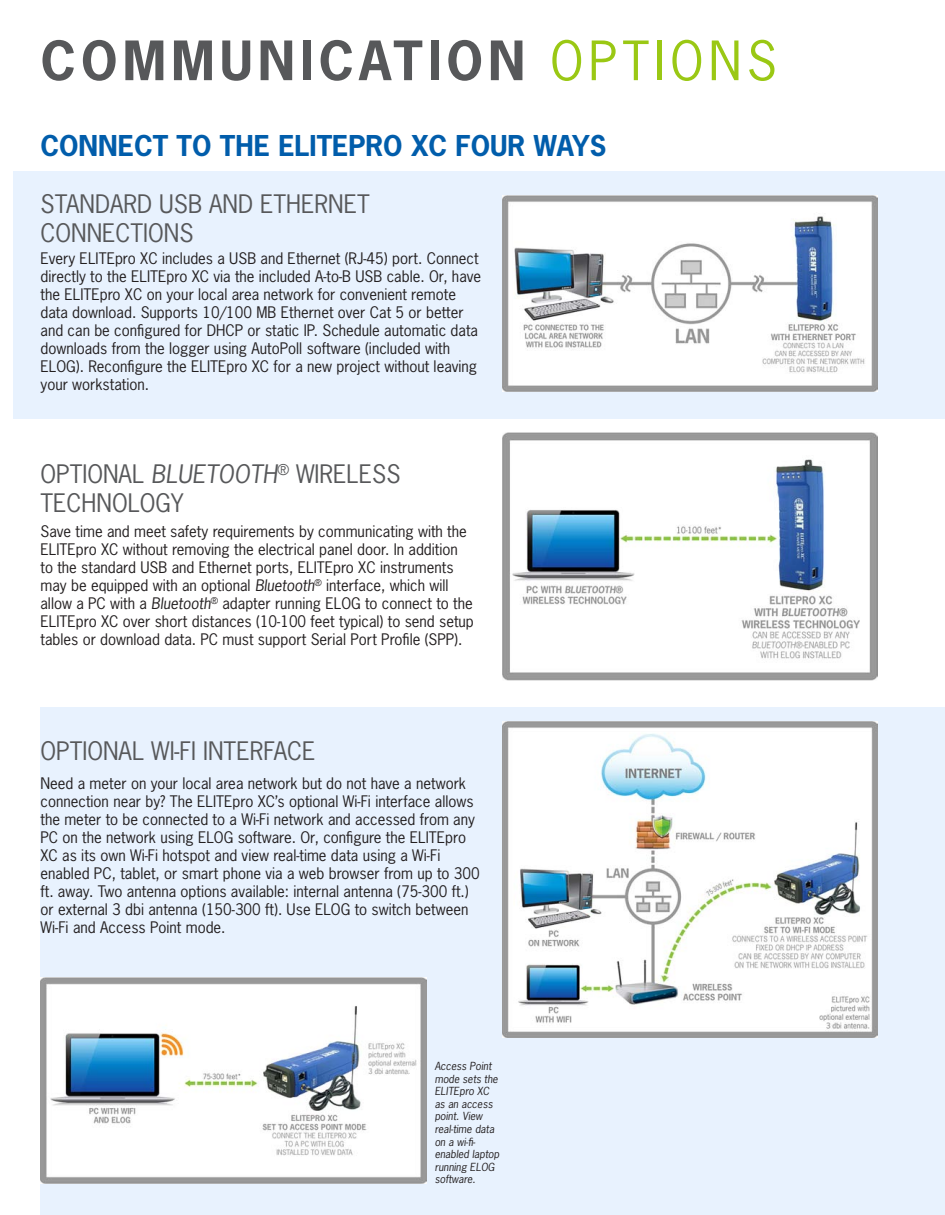
<style>
.page{position:relative;width:945px;height:1215px;background:#fff}
.page>*{position:absolute;margin:0;border:0;box-sizing:border-box;transform-origin:0 0}
.t1{font:700 51px "News Gothic Std";letter-spacing:.1em;color:#57585a}
.t2{font:700 27px "News Gothic Std";color:#015dab}
.t3{font:24px/28.8px "News Gothic Std";color:#57585a}
.t4{font:15px/18px "News Gothic Std";color:#231f20}
.t5{font:italic 10.5px/12.6px "News Gothic Std";color:#231f20}
.s1{font-weight:400;color:#9ac814}
.s2{font-style:italic}
</style>
<div class="page">
<div style="left:40px;top:707px;width:905px;height:508px;background:#e8f2fe"></div>
<div style="left:14px;top:171px;width:931px;height:247px;background:#e8f2fe"></div>
<img style="left:502px;top:196px;width:376px;height:196px">
<img style="left:502px;top:433px;width:376px;height:248px">
<img style="left:502px;top:721px;width:376px;height:317px">
<img style="left:40px;top:978px;width:386px;height:206px">
<p class="t1" style="left:40px;top:27px;width:738px">COMMUNICATION <span class="s1">OPTIONS</span></p>
<p class="t2" style="left:40px;top:128px;width:567px">CONNECT TO THE ELITEPRO XC FOUR WAYS</p>
<p class="t3" style="left:40px;top:189px;width:331px">STANDARD USB AND ETHERNET<br>CONNECTIONS</p>
<p class="t4" style="left:40px;top:250px;width:442px">Every ELITEpro XC includes a USB and Ethernet (RJ-45) port. Connect directly to the ELITEpro XC via the included A-to-B USB cable. Or, have the ELITEpro XC on your local area network for convenient remote data download. Supports 10/100 MB Ethernet over Cat 5 or better and can be configured for DHCP or static IP. Schedule automatic data downloads from the logger using AutoPoll software (included with ELOG). Reconfigure the ELITEpro XC for a new project without leaving your workstation.</p>
<p class="t3" style="left:40px;top:459px;width:362px">OPTIONAL <span class="s2">BLUETOOTH</span><sup>®</sup> WIRELESS<br>TECHNOLOGY</p>
<p class="t4" style="left:40px;top:523px;width:435px">Save time and meet safety requirements by communicating with the ELITEpro XC without removing the electrical panel door. In addition to the standard USB and Ethernet ports, ELITEpro XC instruments may be equipped with an optional <span class="s2">Bluetooth</span><sup>®</sup> interface, which will allow a PC with a <span class="s2">Bluetooth</span><sup>®</sup> adapter running ELOG to connect to the ELITEpro XC over short distances (10-100 feet typical) to send setup tables or download data. PC must support Serial Port Profile (SPP).</p>
<p class="t3" style="left:40px;top:736px;width:277px">OPTIONAL WI-FI INTERFACE</p>
<p class="t4" style="left:40px;top:775px;width:441px">Need a meter on your local area network but do not have a network connection near by? The ELITEpro XC’s optional Wi-Fi interface allows the meter to be connected to a Wi-Fi network and accessed from any PC on the network using ELOG software. Or, configure the ELITEpro XC as its own Wi-Fi hotspot and view real-time data using a Wi-Fi enabled PC, tablet, or smart phone via a web browser from up to 300 ft. away. Two antenna options available: internal antenna (75-300 ft.) or external 3 dbi antenna (150-300 ft). Use ELOG to switch between Wi-Fi and Access Point mode.</p>
<p class="t5" style="left:435px;top:1060px;width:66px">Access Point mode sets the<br>ELITEpro XC as an access point. View real-time data on a wi-fi&shy;enabled laptop running ELOG software.</p>
</div>
